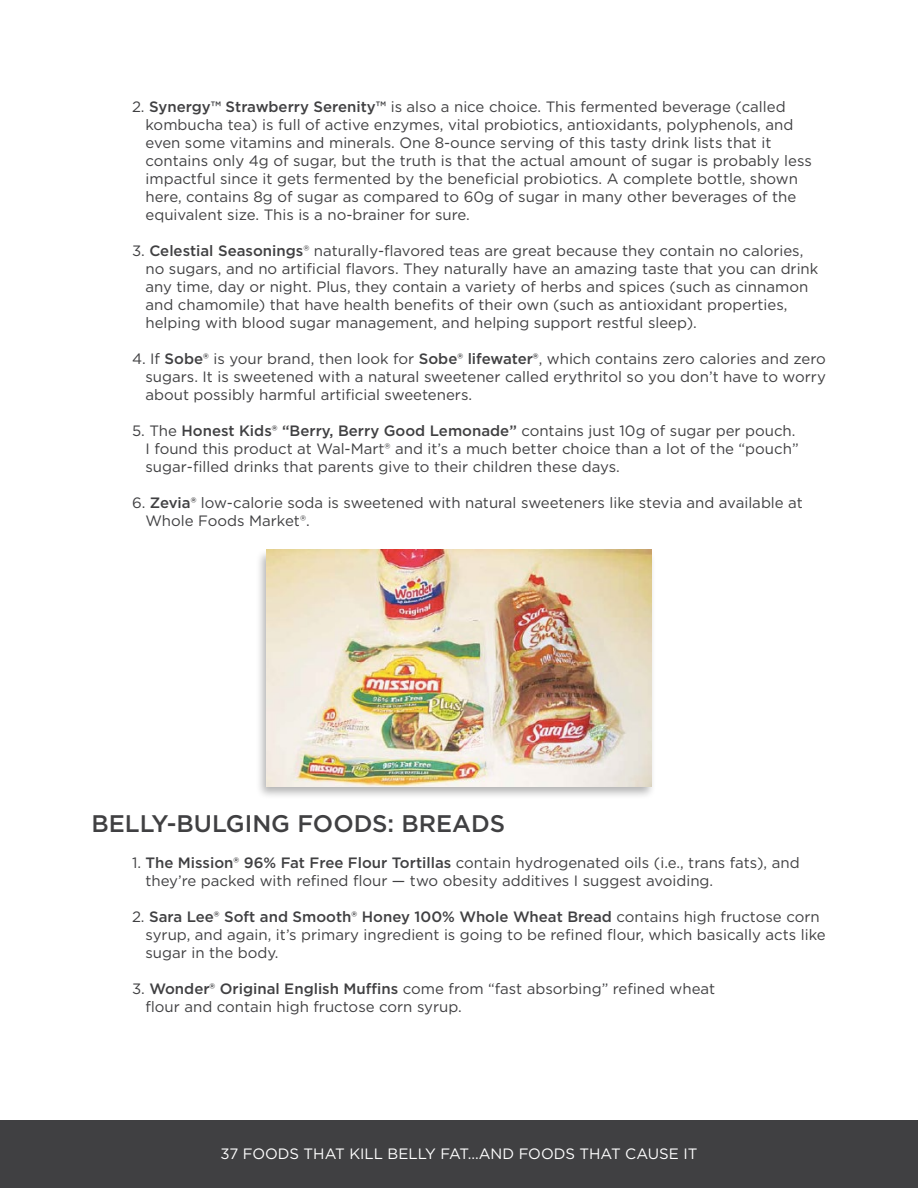
<style>
.page{position:relative;width:918px;height:1188px;background:#fff}
.page>*{position:absolute;margin:0;border:0;box-sizing:border-box;transform-origin:0 0}
.t1{font:500 24px "Gotham";color:#404042}
.t2{font:15px/18px "Gotham";color:#404042}
.t3{font:15px "Gotham";color:#fff}
.s1{font-weight:500}
</style>
<div class="page">
<div style="left:0;top:1120px;width:918px;height:68px;background:#404042"></div>
<div style="left:255px;top:548px;width:402px;height:252px;background:#000;opacity:.3"></div>
<img style="left:267px;top:550px;width:384px;height:236px">
<p class="t2" style="left:146px;top:97px;width:668px;text-indent:-14px">2. <span class="s1">Synergy™ Strawberry Serenity™</span> is also a nice choice. This fermented beverage (called kombucha tea) is full of active enzymes, vital probiotics, antioxidants, polyphenols, and even some vitamins and minerals. One 8-ounce serving of this tasty drink lists that it contains only 4g of sugar, but the truth is that the actual amount of sugar is probably less impactful since it gets fermented by the beneficial probiotics. A complete bottle, shown here, contains 8g of sugar as compared to 60g of sugar in many other beverages of the equivalent size. This is a no-brainer for sure.</p>
<p class="t2" style="left:146px;top:241px;width:674px;text-indent:-14px">3. <span class="s1">Celestial Seasonings</span>® naturally-flavored teas are great because they contain no calories, no sugars, and no artificial flavors. They naturally have an amazing taste that you can drink any time, day or night. Plus, they contain a variety of herbs and spices (such as cinnamon and chamomile) that have health benefits of their own (such as antioxidant properties, helping with blood sugar management, and helping support restful sleep).</p>
<p class="t2" style="left:146px;top:349px;width:682px;text-align:justify;text-indent:-14px">4. If <span class="s1">Sobe®</span> is your brand, then look for <span class="s1">Sobe® lifewater®</span>, which contains zero calories and zero sugars. It is sweetened with a natural sweetener called erythritol so you don’t have to worry about possibly harmful artificial sweeteners.</p>
<p class="t2" style="left:146px;top:421px;width:655px;text-indent:-14px">5. The <span class="s1">Honest Kids® “Berry, Berry Good Lemonade”</span> contains just 10g of sugar per pouch.<br>I found this product at Wal-Mart® and it’s a much better choice than a lot of the “pouch” sugar-filled drinks that parents give to their children these days.</p>
<p class="t2" style="left:146px;top:493px;width:659px;text-indent:-14px">6. <span class="s1">Zevia®</span> low-calorie soda is sweetened with natural sweeteners like stevia and available at<br>Whole Foods Market®.</p>
<h1 class="t1" style="left:92px;top:808px;width:415px">BELLY-BULGING FOODS: BREADS</h1>
<p class="t2" style="left:146px;top:853px;width:656px;text-indent:-14px">1. <span class="s1">The Mission® 96% Fat Free Flour Tortillas</span> contain hydrogenated oils (i.e., trans fats), and they’re packed with refined flour — two obesity additives I suggest avoiding.</p>
<p class="t2" style="left:146px;top:907px;width:682px;text-indent:-14px">2. <span class="s1">Sara Lee® Soft and Smooth® Honey 100% Whole Wheat Bread</span> contains high fructose corn syrup, and again, it’s primary ingredient is going to be refined flour, which basically acts like sugar in the body.</p>
<p class="t2" style="left:146px;top:979px;width:571px;text-indent:-14px">3. <span class="s1">Wonder® Original English Muffins</span> come from “fast absorbing” refined wheat flour and contain high fructose corn syrup.</p>
<p class="t3" style="left:221px;top:1144px;width:478px">37 FOODS THAT KILL BELLY FAT...AND FOODS THAT CAUSE IT</p>
</div>
